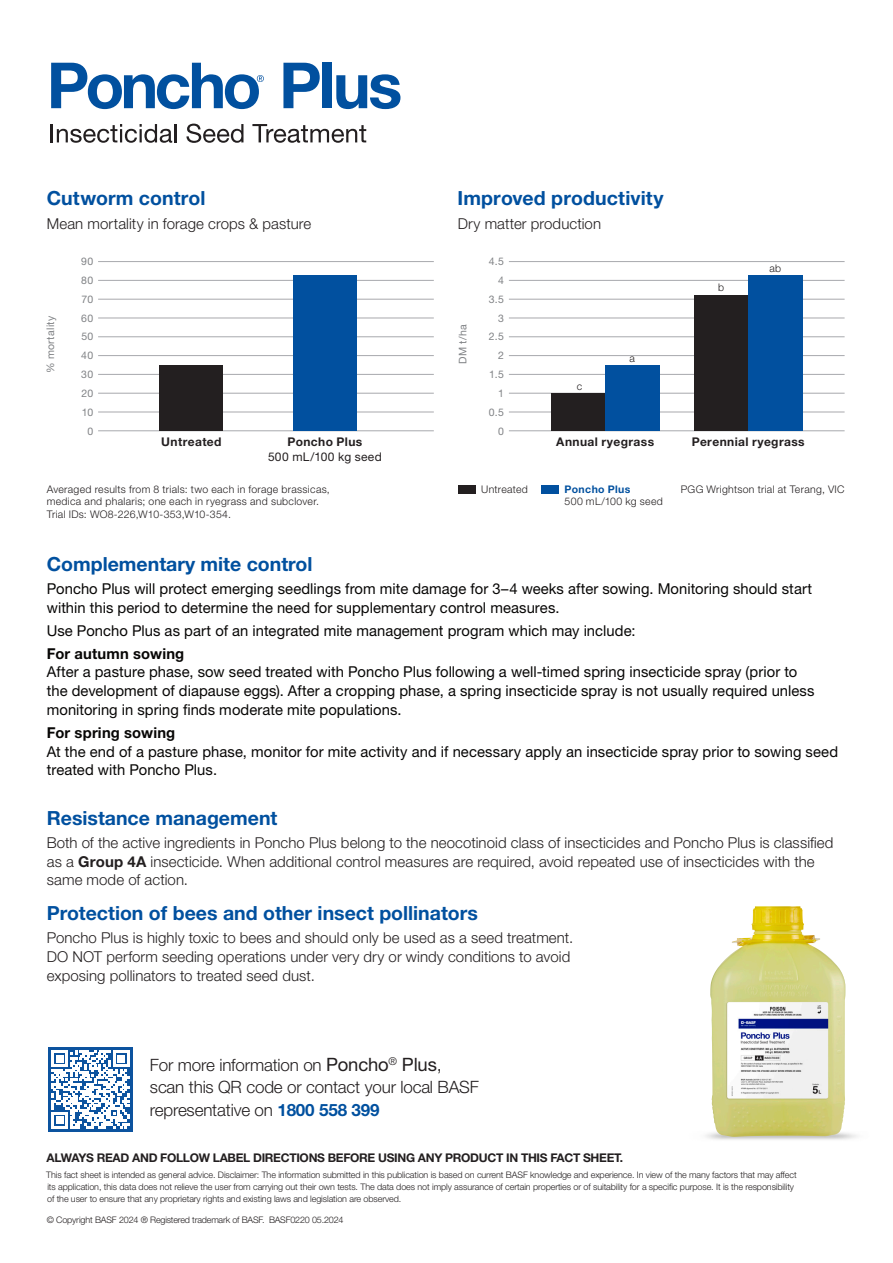
<style>
.page{position:relative;width:893px;height:1263px;background:#fff}
.page>*{position:absolute;margin:0;border:0;box-sizing:border-box;transform-origin:0 0}
.Green_Bullets{font:700 19.5px "Helvetica Neue LT Std";color:#01509f}
.t1{font:300 16.95px "Helvetica Neue LT Std";letter-spacing:-.01em;color:#231f20}
.Green_Bullets-2{font:15px/18.8px "Helvetica Neue LT Std";letter-spacing:.005em;color:#070605}
.Green_Bullets-3{font:300 15px/18.8px "Helvetica Neue LT Std";letter-spacing:.005em;color:#231f20}
.BODY1{font:700 12px "Helvetica Neue LT Std";letter-spacing:-.025em;color:#231f20}
.BODY1-2{font:700 12px "Helvetica Neue LT Std";letter-spacing:.035em;color:#231f20}
.BODY1-3{font:700 12px "Helvetica Neue LT Std";letter-spacing:.03em;color:#231f20}
.BODY1-4{font:12px "Helvetica Neue LT Std";letter-spacing:.025em;color:#231f20}
.BODY1-5{font:300 10.5px/12.6px "Helvetica Neue LT Std";letter-spacing:.03em;color:#231f20}
.BODY1-6{font:10.5px "Helvetica Neue LT Std";letter-spacing:.03em;color:#808285}
.t2{font:300 9px/12px "Helvetica Neue LT Std";letter-spacing:-.01em;color:#231f20}
.s1{font-weight:700;color:#01509f}
.s2{font-weight:700}
.s3{font-weight:400;font-size:18.45px}
.s4{font-size:18.45px}
</style>
<div class="page">
<div style="left:48px;top:1047px;width:85px;height:85px;background:#0c539f"></div>
<svg style="left:51px;top:1050px;width:78px;height:78px"></svg>
<div style="left:56px;top:1116px;width:7px;height:8px;background:#fff"></div>
<svg style="left:283px;top:63px;width:37px;height:45px"></svg>
<div style="left:323px;top:63px;width:9px;height:45px;background:#01509f"></div>
<svg style="left:336px;top:74px;width:64px;height:35px"></svg>
<svg style="left:51px;top:63px;width:213px;height:46px"></svg>
<svg style="left:51px;top:124px;width:121px;height:19px"></svg>
<hr style="left:174px;top:124px;width:3px;height:18px;background:#231f20">
<svg style="left:186px;top:124px;width:57px;height:19px"></svg>
<svg style="left:252px;top:124px;width:114px;height:19px"></svg>
<hr style="left:98px;top:430px;width:336px;height:1px;background:#a8a9ad">
<hr style="left:98px;top:412px;width:336px;height:1px;background:#a8a9ad">
<hr style="left:98px;top:393px;width:336px;height:1px;background:#a8a9ad">
<hr style="left:98px;top:374px;width:336px;height:1px;background:#a8a9ad">
<hr style="left:98px;top:355px;width:336px;height:1px;background:#a8a9ad">
<hr style="left:98px;top:336px;width:336px;height:1px;background:#a8a9ad">
<hr style="left:98px;top:318px;width:336px;height:1px;background:#a8a9ad">
<hr style="left:98px;top:299px;width:336px;height:1px;background:#a8a9ad">
<hr style="left:98px;top:280px;width:336px;height:1px;background:#a8a9ad">
<hr style="left:98px;top:261px;width:336px;height:1px;background:#a8a9ad">
<div style="left:160px;top:366px;width:63px;height:65px;background:#231f20"></div>
<div style="left:293px;top:275px;width:64px;height:156px;background:#01509f"></div>
<hr style="left:509px;top:430px;width:336px;height:1px;background:#a8a9ad">
<hr style="left:509px;top:412px;width:336px;height:1px;background:#a8a9ad">
<hr style="left:509px;top:393px;width:336px;height:1px;background:#a8a9ad">
<hr style="left:509px;top:374px;width:336px;height:1px;background:#a8a9ad">
<hr style="left:509px;top:355px;width:336px;height:1px;background:#a8a9ad">
<hr style="left:509px;top:336px;width:336px;height:1px;background:#a8a9ad">
<hr style="left:509px;top:318px;width:336px;height:1px;background:#a8a9ad">
<hr style="left:509px;top:299px;width:336px;height:1px;background:#a8a9ad">
<hr style="left:509px;top:280px;width:336px;height:1px;background:#a8a9ad">
<hr style="left:509px;top:261px;width:336px;height:1px;background:#a8a9ad">
<div style="left:551px;top:393px;width:54px;height:38px;background:#231f20"></div>
<div style="left:605px;top:366px;width:54px;height:65px;background:#01509f"></div>
<div style="left:694px;top:295px;width:54px;height:136px;background:#231f20"></div>
<div style="left:748px;top:275px;width:54px;height:156px;background:#01509f"></div>
<div style="left:459px;top:485px;width:17px;height:9px;background:#231f20"></div>
<div style="left:542px;top:485px;width:17px;height:9px;background:#01509f"></div>
<img style="left:710px;top:906px;width:135px;height:231px">
<p class="Green_Bullets" style="left:47px;top:186px;width:160px">Cutworm control</p>
<p class="Green_Bullets" style="left:458px;top:186px;width:207px">Improved productivity</p>
<p class="Green_Bullets-3" style="left:47px;top:214px;width:266px">Mean mortality in forage crops &amp; pasture</p>
<p class="Green_Bullets-3" style="left:458px;top:214px;width:145px">Dry matter production</p>
<p class="BODY1-6" style="left:81px;top:255px;width:14px">90</p>
<p class="BODY1-6" style="left:489px;top:255px;width:17px">4.5</p>
<p class="BODY1-6" style="left:81px;top:274px;width:14px">80</p>
<p class="BODY1-6" style="left:498px;top:274px;width:7px">4</p>
<p class="BODY1-6" style="left:44px;top:373px;width:59px;rotate:-90deg">% mortality</p>
<p class="BODY1-6" style="left:82px;top:293px;width:13px">70</p>
<p class="BODY1-6" style="left:489px;top:293px;width:17px">3.5</p>
<p class="BODY1-6" style="left:81px;top:312px;width:14px">60</p>
<p class="BODY1-6" style="left:498px;top:312px;width:7px">3</p>
<p class="BODY1-6" style="left:456px;top:364px;width:41px;rotate:-90deg">DM t/ha</p>
<p class="BODY1-6" style="left:81px;top:330px;width:13px">50</p>
<p class="BODY1-6" style="left:489px;top:330px;width:16px">2.5</p>
<p class="BODY1-6" style="left:81px;top:349px;width:13px">40</p>
<p class="BODY1-6" style="left:498px;top:349px;width:7px">2</p>
<p class="BODY1-6" style="left:81px;top:368px;width:14px">30</p>
<p class="BODY1-6" style="left:489px;top:368px;width:16px">1.5</p>
<p class="BODY1-6" style="left:81px;top:387px;width:13px">20</p>
<p class="BODY1-6" style="left:498px;top:387px;width:7px">1</p>
<p class="BODY1-6" style="left:82px;top:406px;width:13px">10</p>
<p class="BODY1-6" style="left:489px;top:406px;width:17px">0.5</p>
<p class="BODY1-6" style="left:87px;top:425px;width:7px">0</p>
<p class="BODY1-6" style="left:498px;top:425px;width:7px">0</p>
<p class="BODY1-5" style="left:577px;top:379px;width:7px">c</p>
<p class="BODY1-5" style="left:629px;top:352px;width:7px">a</p>
<p class="BODY1-5" style="left:718px;top:281px;width:8px">b</p>
<p class="BODY1-5" style="left:769px;top:262px;width:13px">ab</p>
<p class="BODY1-3" style="left:161px;top:434px;width:62px">Untreated</p>
<p class="BODY1-3" style="left:288px;top:434px;width:76px">Poncho Plus</p>
<p class="BODY1-2" style="left:556px;top:434px;width:99px">Annual ryegrass</p>
<p class="BODY1-2" style="left:692px;top:434px;width:114px">Perennial ryegrass</p>
<p class="BODY1-4" style="left:268px;top:450px;width:115px">500 mL/100 kg seed</p>
<p class="BODY1-5" style="left:47px;top:482px;width:285px">Averaged results from 8 trials: two each in forage brassicas, medica and phalaris; one each in ryegrass and subclover.<br>Trial IDs: WO8-226,W10-353,W10-354.</p>
<p class="BODY1-5" style="left:481px;top:482px;width:48px">Untreated</p>
<p class="BODY1-5" style="left:565px;top:482px;width:100px"><span class="s1">Poncho Plus<br></span>500 mL/100 kg seed</p>
<p class="BODY1-5" style="left:681px;top:482px;width:165px">PGG Wrightson trial at Terang, VIC</p>
<p class="Green_Bullets" style="left:47px;top:552px;width:267px">Complementary mite control</p>
<p class="Green_Bullets-2" style="left:47px;top:579px;width:767px">Poncho Plus will protect emerging seedlings from mite damage for 3–4 weeks after sowing. Monitoring should start within this period to determine the need for supplementary control measures.</p>
<p class="Green_Bullets-2" style="left:47px;top:621px;width:590px">Use Poncho Plus as part of an integrated mite management program which may include:</p>
<p class="Green_Bullets-2" style="left:47px;top:644px;width:769px"><span class="s2">For autumn sowing<br></span>After a pasture phase, sow seed treated with Poncho Plus following a well-timed spring insecticide spray (prior to the development of diapause eggs). After a cropping phase, a spring insecticide spray is not usually required unless monitoring in spring finds moderate mite populations.</p>
<p class="Green_Bullets-2" style="left:47px;top:723px;width:793px"><span class="s2">For spring sowing<br></span>At the end of a pasture phase, monitor for mite activity and if necessary apply an insecticide spray prior to sowing seed treated with Poncho Plus.</p>
<p class="Green_Bullets" style="left:47px;top:806px;width:232px">Resistance management</p>
<p class="Green_Bullets-3" style="left:47px;top:833px;width:788px">Both of the active ingredients in Poncho Plus belong to the neocotinoid class of insecticides and Poncho Plus is classified as a <span class="s2">Group 4A</span> insecticide. When additional control measures are required, avoid repeated use of insecticides with the same mode of action.</p>
<p class="Green_Bullets" style="left:47px;top:901px;width:433px">Protection of bees and other insect pollinators</p>
<p class="Green_Bullets-3" style="left:47px;top:928px;width:528px">Poncho Plus is highly toxic to bees and should only be used as a seed treatment.<br>DO NOT perform seeding operations under very dry or windy conditions to avoid exposing pollinators to treated seed dust.</p>
<p class="t1" style="left:150px;top:1054px;width:293px">For more information on <span class="s3">Poncho</span><sup>®</sup> <span class="s3">Plus</span><span class="s4">,</span></p>
<p class="t1" style="left:150px;top:1077px;width:330px">scan this QR code or contact your local BASF</p>
<p class="t1" style="left:150px;top:1100px;width:231px">representative on <span class="s1">1800 558 399</span></p>
<p class="BODY1" style="left:47px;top:1150px;width:578px">ALWAYS READ AND FOLLOW LABEL DIRECTIONS BEFORE USING ANY PRODUCT IN THIS FACT SHEET.</p>
<p class="t2" style="left:46px;top:1169px;width:752px">This fact sheet is intended as general advice. Disclaimer: The information submitted in this publication is based on current BASF knowledge and experience. In view of the many factors that may affect its application, this data does not relieve the user from carrying out their own tests. The data does not imply assurance of certain properties or of suitability for a specific purpose. It is the responsibility of the user to ensure that any proprietary rights and existing laws and legislation are observed.</p>
<p class="t2" style="left:47px;top:1213px;width:298px">© Copyright BASF 2024 ® Registered trademark of BASF. BASF0220 05.2024</p>
</div>
